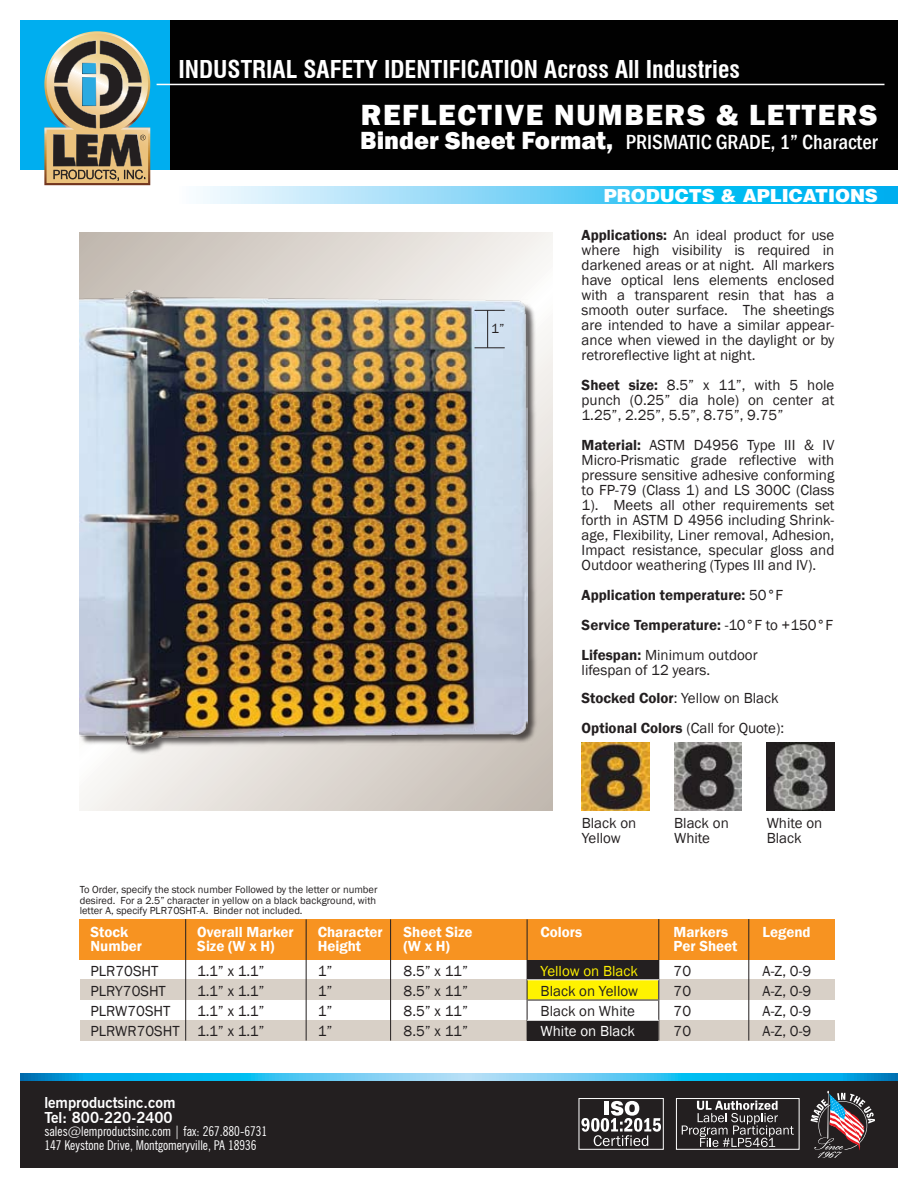
<style>
.page{position:relative;width:918px;height:1188px;background:#fff}
.page>*{position:absolute;margin:0;border:0;box-sizing:border-box;transform-origin:0 0}
.t1{font:800 30px "Franklin Gothic";letter-spacing:.055em;color:#fff}
.t2{font:700 condensed 24px "Swiss 721 BT";color:#fff}
.t3{font:500 condensed 21px "Franklin Gothic";color:#fff}
.t4{font:18px "Switzerland Black Plain";color:#fff}
.t5{font:15px/15px "Franklin Gothic";color:#231f20;text-align:justify}
.t6{font:600 15px/13.5px "Franklin Gothic";color:#fff}
.t7{font:600 15px/30px "Franklin Gothic";color:#231f20}
.t8{font:700 15px/15px "News Gothic BT";color:#fff}
.t9{font:15px "Franklin Gothic";color:#fff200}
.t10{font:15px "Franklin Gothic";color:#fff}
.t11{font:condensed 13.5px/13.5px "News Gothic BT";color:#fff}
.t12{font:13.5px "Franklin Gothic";color:#231f20}
.t13{font:10.5px/10.5px "Franklin Gothic";color:#231f20}
.s1{font-weight:800;font-stretch:normal;font-size:25.5px}
.s2{font-weight:600}
.s3{font-weight:400}
</style>
<div class="page">
<div style="left:170px;top:20px;width:728px;height:150px;background:#010101"></div>
<div style="left:20px;top:1073px;width:878px;height:95px;background:#231f20"></div>
<svg style="left:20px;top:1073px;width:878px;height:7px;background:#39bced"></svg>
<div style="left:579px;top:1098px;width:85px;height:52px;border:1px solid #fff"></div>
<svg style="left:581px;top:1101px;width:80px;height:45px"></svg>
<svg style="left:682px;top:1101px;width:112px;height:46px"></svg>
<div style="left:676px;top:1098px;width:124px;height:52px;border:1px solid #fff"></div>
<div style="left:20px;top:20px;width:150px;height:150px;background:#00aeef"></div>
<svg style="left:44px;top:31px;width:106px;height:154px;background:#7f8575"></svg>
<svg style="left:811px;top:1091px;width:64px;height:67px"></svg>
<hr style="left:157px;top:84px;width:728px;height:1px;background:#fff">
<svg style="left:200px;top:187px;width:698px;height:16px;background:#63d0f6"></svg>
<div style="left:527px;top:1020px;width:132px;height:21px;background:#231f20"></div>
<div style="left:527px;top:980px;width:132px;height:20px;background:#fff200"></div>
<div style="left:527px;top:960px;width:132px;height:20px;background:#231f20"></div>
<div style="left:659px;top:1020px;width:176px;height:21px;background:#d8d0c7"></div>
<div style="left:659px;top:980px;width:176px;height:20px;background:#d8d0c7"></div>
<div style="left:80px;top:1020px;width:447px;height:21px;background:#d8d0c7"></div>
<div style="left:80px;top:980px;width:447px;height:20px;background:#d8d0c7"></div>
<div style="left:79px;top:919px;width:756px;height:41px;background:#f79321"></div>
<hr style="left:527px;top:919px;width:1px;height:122px;background:#231f20">
<hr style="left:658px;top:919px;width:1px;height:122px;background:#231f20">
<hr style="left:306px;top:919px;width:1px;height:122px;background:#231f20">
<hr style="left:185px;top:919px;width:1px;height:122px;background:#231f20">
<hr style="left:527px;top:1020px;width:132px;height:1px;background:#fff">
<hr style="left:527px;top:980px;width:132px;height:1px;background:#fff">
<hr style="left:527px;top:1000px;width:132px;height:1px;background:#231f20">
<hr style="left:390px;top:919px;width:1px;height:122px;background:#231f20">
<hr style="left:748px;top:919px;width:1px;height:122px;background:#231f20">
<svg style="left:79px;top:232px;width:473px;height:579px;background:#ddd8d2"></svg>
<img style="left:79px;top:290px;width:460px;height:467px">
<img style="left:79px;top:290px;width:448px;height:455px">
<hr style="left:475px;top:310px;width:30px;height:1px;background:#231f20">
<hr style="left:475px;top:347px;width:30px;height:1px;background:#231f20">
<hr style="left:487px;top:310px;width:1px;height:38px;background:#231f20">
<img style="left:674px;top:743px;width:68px;height:68px">
<img style="left:767px;top:743px;width:67px;height:68px">
<img style="left:582px;top:743px;width:67px;height:68px">
<h2 class="t2" style="left:178px;top:54px;width:563px">INDUSTRIAL SAFETY IDENTIFICATION Across All Industries</h2>
<h1 class="t1" style="left:361px;top:96px;width:518px">REFLECTIVE NUMBERS &amp; LETTERS</h1>
<h3 class="t3" style="left:360px;top:129px;width:519px"><span class="s1">Binder Sheet Format,</span> PRISMATIC GRADE, 1” Character</h3>
<p class="t4" style="left:604px;top:183px;width:276px">PRODUCTS &amp; APLICATIONS</p>
<p class="t13" style="left:80px;top:885px;width:299px">To Order, specify the stock number Followed by the letter or number desired. For a 2.5” character in yellow on a black background, with letter A, specify PLR70SHT-A. Binder not included.</p>
<p class="t12" style="left:491px;top:321px;width:15px">1”</p>
<p class="t5" style="left:582px;top:228px;width:254px"><span class="s2">Applications:</span> An ideal product for use where high visibility is required in darkened areas or at night. All markers have optical lens elements enclosed with a transparent resin that has a smooth outer surface. The sheetings are intended to have a similar appear&shy;ance when viewed in the daylight or by retroreflective light at night.</p>
<p class="t5" style="left:582px;top:378px;width:254px"><span class="s2">Sheet size:</span> 8.5” x 11”, with 5 hole punch (0.25” dia hole) on center at 1.25”, 2.25”, 5.5”, 8.75”, 9.75”</p>
<p class="t5" style="left:582px;top:438px;width:254px"><span class="s2">Material:</span> ASTM D4956 Type III &amp; IV Micro-Prismatic grade reflective with pressure sensitive adhesive conforming to FP-79 (Class 1) and LS 300C (Class 1). Meets all other requirements set forth in ASTM D 4956 including Shrink&shy;age, Flexibility, Liner removal, Adhesion, Impact resistance, specular gloss and Outdoor weathering (Types III and IV).</p>
<p class="t7" style="left:582px;top:580px;width:253px">Application temperature: <span class="s3">50°F<br></span>Service Temperature: <span class="s3">-10°F to +150°F<br></span>Lifespan: <span class="s3">Minimum outdoor</span></p>
<p class="t5" style="left:582px;top:663px;width:130px">lifespan of 12 years.</p>
<p class="t5" style="left:582px;top:683px;width:204px;line-height:30px"><span class="s2">Stocked Color</span>: Yellow on Black<br><span class="s2">Optional Colors</span> (Call for Quote):</p>
<p class="t5" style="left:582px;top:816px;width:56px">Black on<br>Yellow</p>
<p class="t5" style="left:767px;top:816px;width:57px">White on<br>Black</p>
<p class="t5" style="left:674px;top:816px;width:56px">Black on<br>White</p>
<p class="t6" style="left:404px;top:926px;width:71px">Sheet Size (W x H)</p>
<p class="t6" style="left:91px;top:926px;width:53px">Stock<br>Number</p>
<p class="t6" style="left:318px;top:926px;width:67px">Character<br>Height</p>
<p class="t5" style="left:318px;top:961px;width:16px;line-height:20.2px">1” 1” 1” 1”</p>
<p class="t9" style="left:541px;top:961px;width:99px">Yellow on Black</p>
<p class="t6" style="left:197px;top:926px;width:98px">Overall Marker<br>Size (W x H)</p>
<p class="t6" style="left:540px;top:926px;width:43px">Colors</p>
<p class="t5" style="left:404px;top:961px;width:66px;line-height:20.2px">8.5” x 11” 8.5” x 11” 8.5” x 11” 8.5” x 11”</p>
<p class="t5" style="left:91px;top:961px;width:91px;line-height:20.2px;text-align:left">PLR70SHT<br>PLRY70SHT<br>PLRW70SHT<br>PLRWR70SHT</p>
<p class="t5" style="left:197px;top:961px;width:69px;line-height:20.2px">1.1” x 1.1” 1.1” x 1.1” 1.1” x 1.1” 1.1” x 1.1”</p>
<p class="t5" style="left:541px;top:981px;width:99px;line-height:20.2px">Black on Yellow<br>Black on White</p>
<p class="t10" style="left:541px;top:1022px;width:96px">White on Black</p>
<p class="t8" style="left:44px;top:1095px;width:133px">lemproductsinc.com<br>Tel: 800-220-2400</p>
<p class="t11" style="left:44px;top:1125px;width:225px">sales@lemproductsinc.com | fax: 267.880-6731<br>147 Keystone Drive, Montgomeryville, PA 18936</p>
<p class="t6" style="left:674px;top:926px;width:66px">Markers<br>Per Sheet</p>
<p class="t5" style="left:674px;top:961px;width:19px;line-height:20.2px">70<br>70<br>70<br>70</p>
<p class="t6" style="left:762px;top:926px;width:50px">Legend</p>
<p class="t5" style="left:763px;top:961px;width:50px;line-height:20.2px">A-Z, 0-9<br>A-Z, 0-9<br>A-Z, 0-9<br>A-Z, 0-9</p>
</div>
